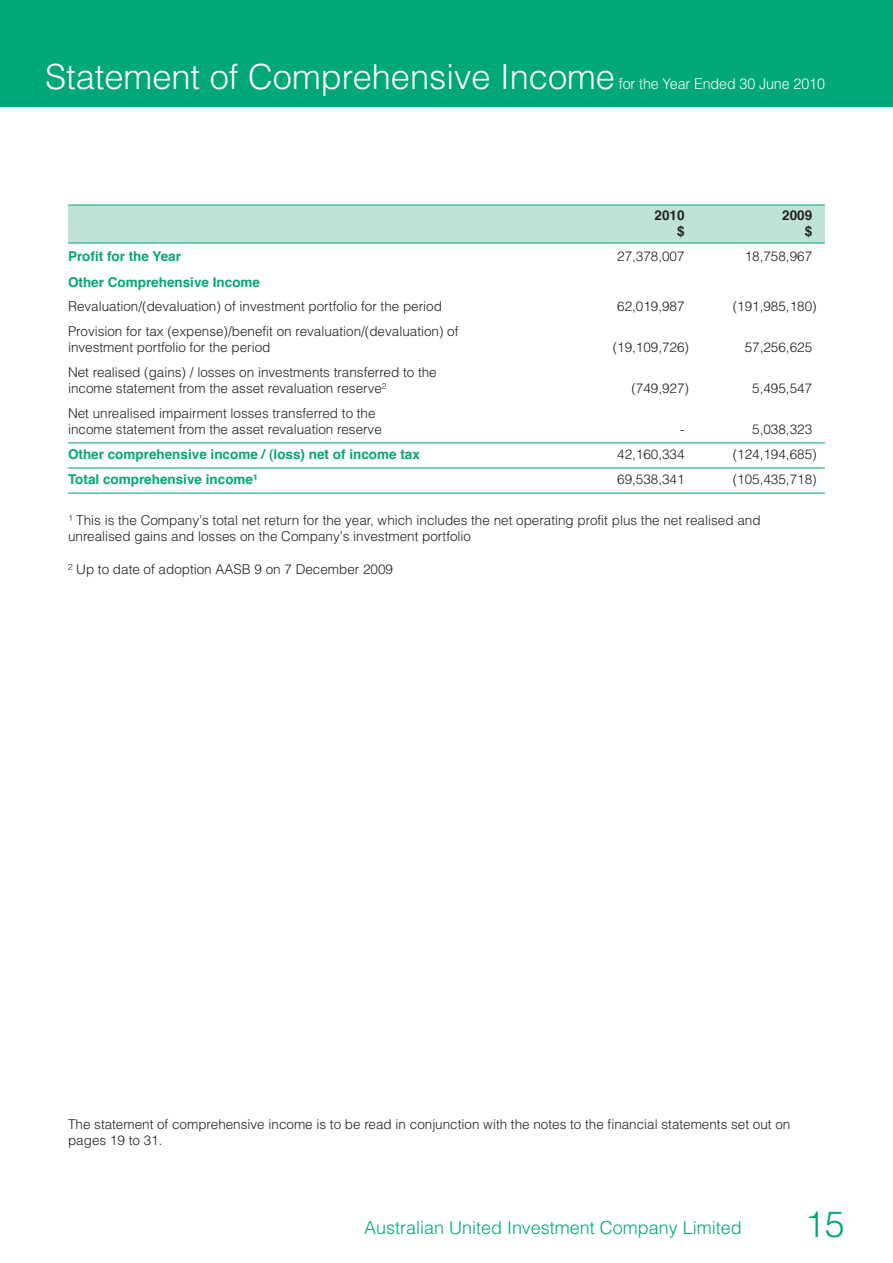
<style>
.page{position:relative;width:893px;height:1263px;background:#fff}
.page>*{position:absolute;margin:0;border:0;box-sizing:border-box;transform-origin:0 0}
.t1{font:300 36px "Helvetica";color:#00a777}
.t2{font:300 34.5px "Helvetica";color:#fff}
.t3{font:300 18px "Helvetica";color:#00a777}
.t4{font:300 15px "Helvetica";letter-spacing:-.005em;color:#fff;scale:.95 1}
.t5{font:300 13.5px/16.2px "Helvetica";color:#231f20}
.t6{font:700 13.5px "Helvetica";color:#00a777}
.t7{font:700 13.5px "Helvetica";color:#231f20}
</style>
<div class="page">
<div style="left:68px;top:205px;width:757px;height:38px;background:#bee2d6"></div>
<hr style="left:68px;top:243px;width:757px;height:1px;background:#00a777">
<hr style="left:68px;top:205px;width:757px;height:1px;background:#00a777">
<div style="left:0;top:0;width:893px;height:106px;background:#00a777"></div>
<hr style="left:68px;top:442px;width:757px;height:1px;background:#00a777">
<hr style="left:68px;top:468px;width:757px;height:1px;background:#00a777">
<hr style="left:68px;top:493px;width:757px;height:1px;background:#00a777">
<h2 class="t2" style="left:45px;top:64px;width:571px">Statement of Comprehensive Income</h2>
<p class="t4" style="left:619px;top:78px;width:218px">for the Year Ended 30 June 2010</p>
<p class="t7" style="left:655px;top:210px;width:32px">2010</p>
<p class="t7" style="left:782px;top:210px;width:32px">2009</p>
<p class="t7" style="left:677px;top:226px;width:9px">$</p>
<p class="t7" style="left:805px;top:226px;width:9px">$</p>
<p class="t6" style="left:68px;top:251px;width:115px">Profit for the Year</p>
<p class="t5" style="left:617px;top:250px;width:69px">27,378,007</p>
<p class="t5" style="left:745px;top:250px;width:69px">18,758,967</p>
<p class="t6" style="left:68px;top:276px;width:194px">Other Comprehensive Income</p>
<p class="t5" style="left:68px;top:300px;width:375px">Revaluation/(devaluation) of investment portfolio for the period</p>
<p class="t5" style="left:617px;top:300px;width:69px">62,019,987</p>
<p class="t5" style="left:733px;top:300px;width:85px">(191,985,180)</p>
<p class="t5" style="left:68px;top:324px;width:392px">Provision for tax (expense)/benefit on revaluation/(devaluation) of investment portfolio for the period</p>
<p class="t5" style="left:613px;top:341px;width:78px">(19,109,726)</p>
<p class="t5" style="left:745px;top:341px;width:69px">57,256,625</p>
<p class="t5" style="left:68px;top:365px;width:370px">Net realised (gains) / losses on investments transferred to the income statement from the asset revaluation reserve²</p>
<p class="t5" style="left:68px;top:406px;width:315px">Net unrealised impairment losses transferred to the income statement from the asset revaluation reserve</p>
<p class="t5" style="left:631px;top:381px;width:59px">(749,927)</p>
<p class="t5" style="left:752px;top:381px;width:61px">5,495,547</p>
<p class="t5" style="left:680px;top:422px;width:6px">-</p>
<p class="t5" style="left:752px;top:422px;width:61px">5,038,323</p>
<p class="t6" style="left:68px;top:449px;width:353px">Other comprehensive income / (loss) net of income tax</p>
<p class="t5" style="left:617px;top:447px;width:69px">42,160,334</p>
<p class="t5" style="left:733px;top:447px;width:85px">(124,194,685)</p>
<p class="t6" style="left:68px;top:474px;width:191px">Total comprehensive income¹</p>
<p class="t5" style="left:617px;top:473px;width:69px">69,538,341</p>
<p class="t5" style="left:733px;top:473px;width:85px">(105,435,718)</p>
<p class="t5" style="left:68px;top:513px;width:694px">¹ This is the Company’s total net return for the year, which includes the net operating profit plus the net realised and unrealised gains and losses on the Company’s investment portfolio</p>
<p class="t5" style="left:68px;top:562px;width:327px">² Up to date of adoption AASB 9 on 7 December 2009</p>
<p class="t5" style="left:68px;top:1117px;width:724px">The statement of comprehensive income is to be read in conjunction with the notes to the financial statements set out on pages 19 to 31.</p>
<h3 class="t3" style="left:364px;top:1221px;width:379px">Australian United Investment Company Limited</h3>
<h1 class="t1" style="left:805px;top:1211px;width:41px">15</h1>
</div>
